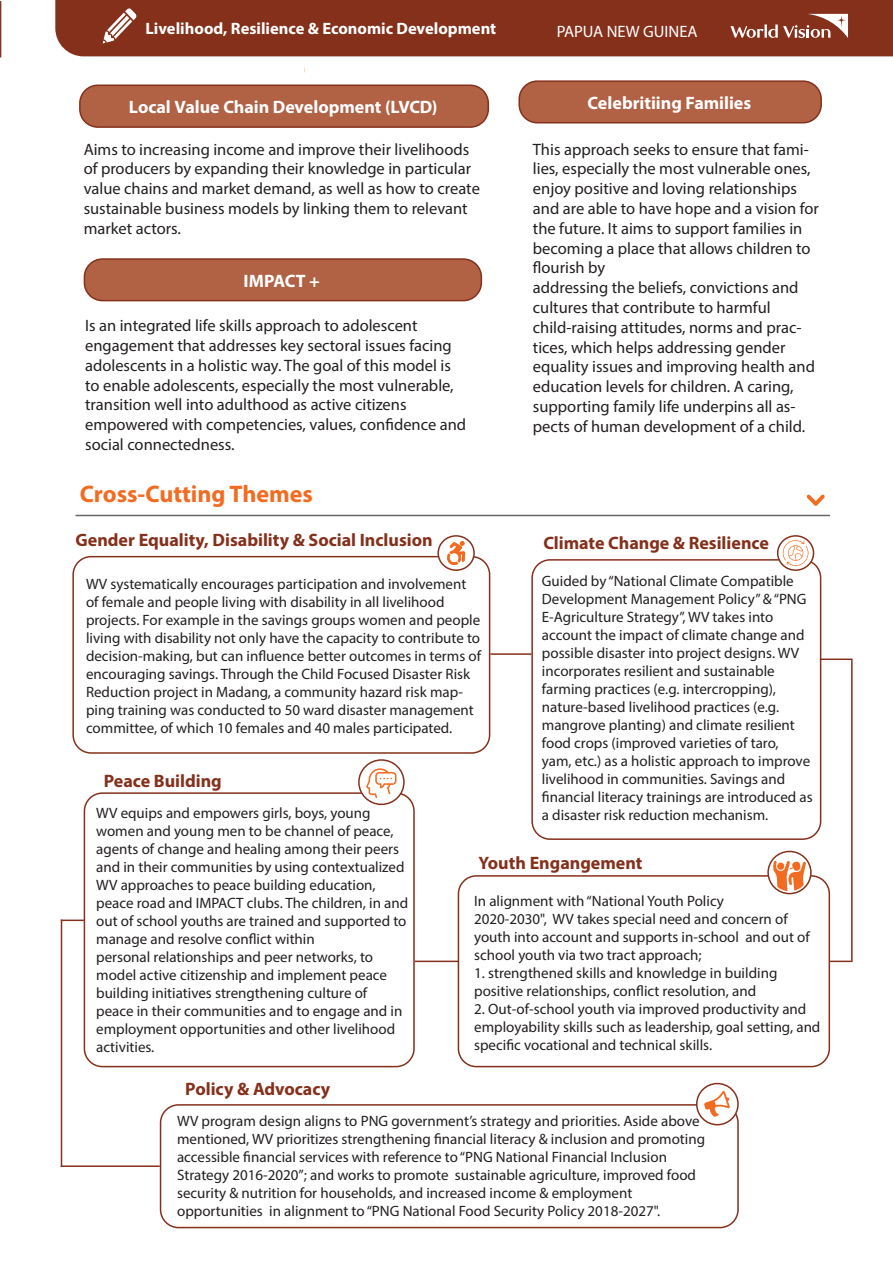
<style>
.page{position:relative;width:893px;height:1263px;background:#fff}
.page>*{position:absolute;margin:0;border:0;box-sizing:border-box;transform-origin:0 0}
.t1{font:700 24px "Myriad Pro";color:#f36b21}
.t2{font:700 18px "Myriad Pro";color:#85301b}
.t3{font:700 18px "Myriad Pro";color:#fff}
.t4{font:16.5px/19.8px "Myriad Pro";color:#231f20}
.t5{font:700 16.5px "Myriad Pro";color:#fff}
.t6{font:16.5px "Myriad Pro";color:#fff}
.t7{font:15px/18px "Myriad Pro";color:#231f20}
</style>
<div class="page">
<div style="left:80px;top:85px;width:408px;height:42px;background:#b16144;border-radius:18px"></div>
<div style="left:79px;top:85px;width:410px;height:43px;border:2px solid #85301b;border-radius:18px"></div>
<div style="left:84px;top:259px;width:397px;height:42px;background:#b16144;border-radius:18px"></div>
<div style="left:84px;top:258px;width:398px;height:43px;border:2px solid #85301b;border-radius:18px"></div>
<div style="left:84px;top:792px;width:331px;height:275px;border:2px solid #85301b;border-radius:18px"></div>
<div style="left:531px;top:559px;width:290px;height:281px;border:2px solid #85301b;border-radius:18px"></div>
<div style="left:72px;top:556px;width:418px;height:198px;border:2px solid #85301b;border-radius:18px"></div>
<svg style="left:437px;top:535px;width:38px;height:36px"></svg>
<svg style="left:446px;top:541px;width:19px;height:25px"></svg>
<hr style="left:75px;top:515px;width:755px;height:1px;background:#666">
<svg style="left:807px;top:494px;width:18px;height:12px"></svg>
<hr style="left:490px;top:653px;width:41px;height:2px;background:#85301b">
<div style="left:458px;top:875px;width:372px;height:192px;border:2px solid #85301b;border-radius:18px"></div>
<hr style="left:851px;top:660px;width:2px;height:302px;background:#85301b">
<div style="left:55px;top:0;width:838px;height:56px;background:#85301b"></div>
<svg style="left:103px;top:8px;width:33px;height:36px"></svg>
<svg style="left:730px;top:14px;width:118px;height:24px"></svg>
<div style="left:519px;top:81px;width:302px;height:42px;background:#b16144;border-radius:18px"></div>
<div style="left:518px;top:80px;width:304px;height:43px;border:2px solid #85301b;border-radius:18px"></div>
<svg style="left:0;top:1px;width:1px;height:57px"></svg>
<div style="left:160px;top:1104px;width:579px;height:124px;border:2px solid #85301b;border-radius:18px"></div>
<svg style="left:696px;top:1083px;width:43px;height:42px"></svg>
<svg style="left:704px;top:1091px;width:26px;height:26px"></svg>
<hr style="left:415px;top:961px;width:43px;height:1px;background:#85301b">
<hr style="left:61px;top:919px;width:1px;height:248px;background:#85301b">
<svg style="left:358px;top:759px;width:47px;height:46px"></svg>
<svg style="left:366px;top:768px;width:30px;height:30px"></svg>
<hr style="left:820px;top:658px;width:33px;height:2px;background:#85301b">
<svg style="left:830px;top:961px;width:21px;height:1px"></svg>
<hr style="left:61px;top:919px;width:23px;height:2px;background:#85301b">
<hr style="left:61px;top:1165px;width:99px;height:2px;background:#85301b">
<svg style="left:777px;top:535px;width:37px;height:36px"></svg>
<svg style="left:783px;top:540px;width:25px;height:26px"></svg>
<svg style="left:767px;top:851px;width:45px;height:43px"></svg>
<svg style="left:773px;top:861px;width:33px;height:30px"></svg>
<p class="t5" style="left:146px;top:18px;width:352px">Livelihood, Resilience &amp; Economic Development</p>
<p class="t6" style="left:557px;top:21px;width:142px">PAPUA NEW GUINEA</p>
<p class="t3" style="left:129px;top:95px;width:310px">Local Value Chain Development (LVCD)</p>
<p class="t4" style="left:84px;top:139px;width:398px">Aims to increasing income and improve their livelihoods of producers by expanding their knowledge in particular value chains and market demand, as well as how to create sustainable business models by linking them to relevant market actors.</p>
<p class="t3" style="left:244px;top:269px;width:78px">IMPACT +</p>
<p class="t4" style="left:85px;top:316px;width:383px">Is an integrated life skills approach to adolescent engagement that addresses key sectoral issues facing adolescents in a holistic way. The goal of this model is to enable adolescents, especially the most vulnerable, transition well into adulthood as active citizens empowered with competencies, values, confidence and social connectedness.</p>
<h1 class="t1" style="left:80px;top:478px;width:235px">Cross-Cutting Themes</h1>
<p class="t3" style="left:587px;top:91px;width:165px">Celebritiing Families</p>
<p class="t4" style="left:533px;top:139px;width:287px">This approach seeks to ensure that fami&shy;lies, especially the most vulnerable ones, enjoy positive and loving relationships and are able to have hope and a vision for the future. It aims to support families in becoming a place that allows children to flourish by<br>addressing the beliefs, convictions and cultures that contribute to harmful child-raising attitudes, norms and prac&shy;tices, which helps addressing gender equality issues and improving health and education levels for children. A caring, supporting family life underpins all as&shy;pects of human development of a child.</p>
<p class="t2" style="left:75px;top:528px;width:359px">Gender Equality, Disability &amp; Social Inclusion</p>
<p class="t2" style="left:543px;top:531px;width:227px">Climate Change &amp; Resilience</p>
<p class="t7" style="left:542px;top:572px;width:272px">Guided by “National Climate Compatible Development Management Policy” &amp; “PNG E-Agriculture Strategy”, WV takes into account the impact of climate change and possible disaster into project designs. WV incorporates resilient and sustainable farming practices (e.g. intercropping), nature-based livelihood practices (e.g. mangrove planting) and climate resilient food crops (improved varieties of taro,<br>yam, etc.) as a holistic approach to improve livelihood in communities. Savings and financial literacy trainings are introduced as a disaster risk reduction mechanism.</p>
<p class="t7" style="left:86px;top:575px;width:397px">WV systematically encourages participation and involvement of female and people living with disability in all livelihood projects. For example in the savings groups women and people living with disability not only have the capacity to contribute to decision-making, but can influence better outcomes in terms of encouraging savings. Through the Child Focused Disaster Risk Reduction project in Madang, a community hazard risk map&shy;ping training was conducted to 50 ward disaster management committee, of which 10 females and 40 males participated.</p>
<p class="t2" style="left:104px;top:769px;width:120px">Peace Building</p>
<p class="t7" style="left:96px;top:804px;width:314px">WV equips and empowers girls, boys, young women and young men to be channel of peace, agents of change and healing among their peers and in their communities by using contextualized WV approaches to peace building education, peace road and IMPACT clubs. The children, in and out of school youths are trained and supported to manage and resolve conflict within<br>personal relationships and peer networks, to model active citizenship and implement peace building initiatives strengthening culture of peace in their communities and to engage and in employment opportunities and other livelihood activities.</p>
<p class="t2" style="left:478px;top:851px;width:166px">Youth Engangement</p>
<p class="t7" style="left:474px;top:891px;width:337px">In alignment with “National Youth Policy<br>2020-2030", WV takes special need and concern of youth into account and supports in-school and out of school youth via two tract approach;</p>
<p class="t7" style="left:474px;top:963px;width:305px">1. strengthened skills and knowledge in building positive relationships, conflict resolution, and</p>
<p class="t7" style="left:474px;top:999px;width:348px">2. Out-of-school youth via improved productivity and employability skills such as leadership, goal setting, and specific vocational and technical skills.</p>
<p class="t2" style="left:185px;top:1077px;width:146px">Policy &amp; Advocacy</p>
<p class="t7" style="left:177px;top:1111px;width:530px">WV program design aligns to PNG government’s strategy and priorities. Aside above mentioned, WV prioritizes strengthening financial literacy &amp; inclusion and promoting accessible financial services with reference to “PNG National Financial Inclusion Strategy 2016-2020”; and works to promote sustainable agriculture, improved food security &amp; nutrition for households, and increased income &amp; employment opportunities in alignment to “PNG National Food Security Policy 2018-2027".</p>
</div>
